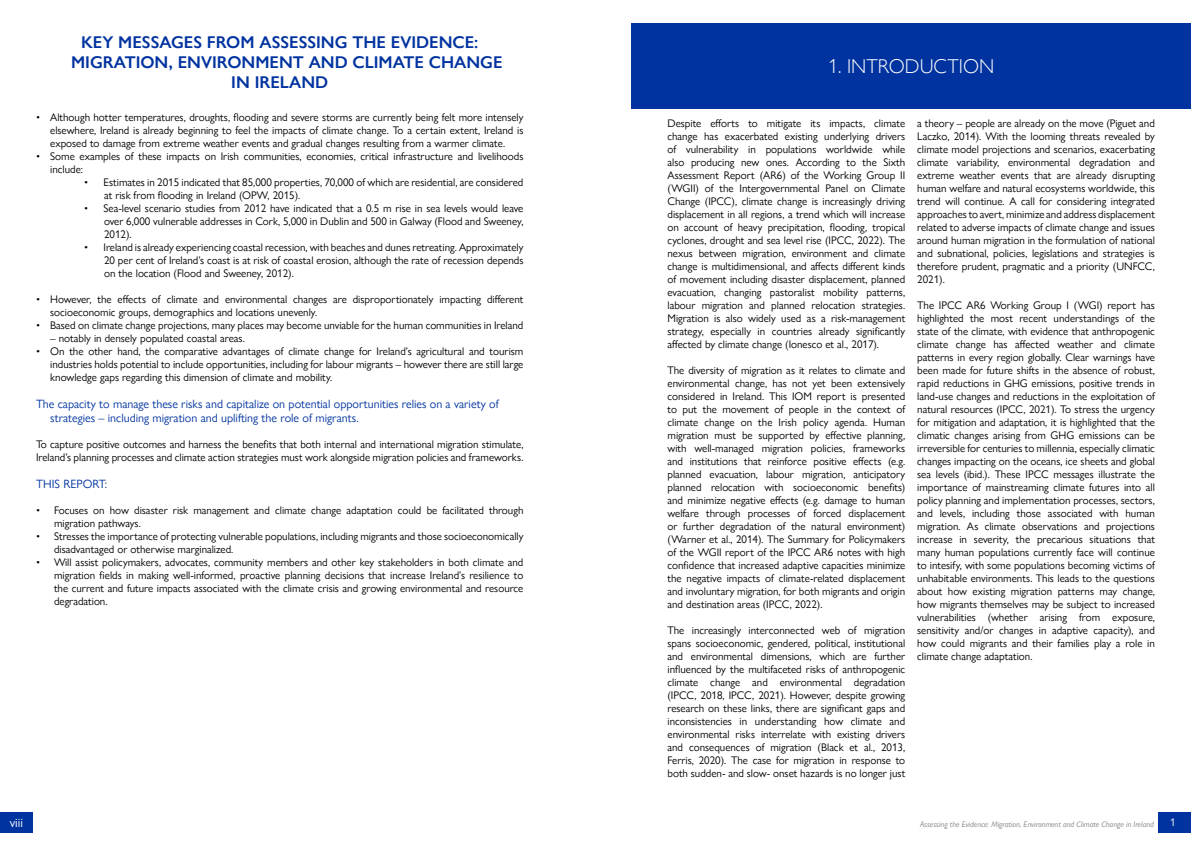
<style>
.page{position:relative;width:1191px;height:842px;background:#fff}
.page>*{position:absolute;margin:0;border:0;box-sizing:border-box;transform-origin:0 0}
.t1{font:300 20px "Gill Sans Nova";color:#fff}
.t2{font:600 17px "Gill Sans Nova";color:#0033a0}
.t3{font:13px "Gill Sans Nova";color:#fff}
.t4{font:12px/14px "Gill Sans Nova";color:#0033a0}
.t5{font:11px/13px "Gill Sans Nova";color:#000;text-align:justify}
.t6{font:11px "Gill Sans Nova";color:#fff}
.t7{font:italic 8px "Gill Sans Nova";color:#808080}
</style>
<div class="page">
<div style="left:0;top:812px;width:33px;height:21px;background:#0033a0"></div>
<div style="left:1158px;top:812px;width:33px;height:21px;background:#0033a0"></div>
<div style="left:631px;top:23px;width:560px;height:86px;background:#0033a0"></div>
<h2 class="t2" style="left:81px;top:32px;width:399px">KEY MESSAGES FROM ASSESSING THE EVIDENCE:</h2>
<h2 class="t2" style="left:71px;top:52px;width:433px">MIGRATION, ENVIRONMENT AND CLIMATE CHANGE</h2>
<h2 class="t2" style="left:231px;top:72px;width:98px">IN IRELAND</h2>
<p class="t5" style="left:50px;top:111px;width:475px;text-indent:-14px">• Although hotter temperatures, droughts, flooding and severe storms are currently being felt more intensely elsewhere, Ireland is already beginning to feel the impacts of climate change. To a certain extent, Ireland is exposed to damage from extreme weather events and gradual changes resulting from a warmer climate.</p>
<p class="t5" style="left:50px;top:150px;width:475px;text-indent:-14px">• Some examples of these impacts on Irish communities, economies, critical infrastructure and livelihoods include:</p>
<p class="t5" style="left:104px;top:176px;width:421px;text-indent:-20px">• Estimates in 2015 indicated that 85,000 properties, 70,000 of which are residential, are considered at risk from flooding in Ireland (OPW, 2015).</p>
<p class="t5" style="left:104px;top:202px;width:421px;text-indent:-20px">• Sea-level scenario studies from 2012 have indicated that a 0.5 m rise in sea levels would leave over 6,000 vulnerable addresses in Cork, 5,000 in Dublin and 500 in Galway (Flood and Sweeney, 2012).</p>
<p class="t5" style="left:104px;top:241px;width:421px;text-indent:-20px">• Ireland is already experiencing coastal recession, with beaches and dunes retreating. Approximately 20 per cent of Ireland’s coast is at risk of coastal erosion, although the rate of recession depends on the location (Flood and Sweeney, 2012).</p>
<p class="t5" style="left:50px;top:293px;width:475px;text-indent:-14px">• However, the effects of climate and environmental changes are disproportionately impacting different socioeconomic groups, demographics and locations unevenly.</p>
<p class="t5" style="left:36px;top:319px;width:489px">• Based on climate change projections, many places may become unviable for the human communities in Ireland</p>
<p class="t5" style="left:50px;top:332px;width:196px">– notably in densely populated coastal areas.</p>
<p class="t5" style="left:50px;top:345px;width:475px;text-indent:-14px">• On the other hand, the comparative advantages of climate change for Ireland’s agricultural and tourism industries holds potential to include opportunities, including for labour migrants – however there are still large knowledge gaps regarding this dimension of climate and mobility.</p>
<p class="t4" style="left:50px;top:397px;width:450px;text-indent:-14px">The capacity to manage these risks and capitalize on potential opportunities relies on a variety of strategies – including migration and uplifting the role of migrants.</p>
<p class="t5" style="left:36px;top:438px;width:489px">To capture positive outcomes and harness the benefits that both internal and international migration stimulate,<br>Ireland’s planning processes and climate action strategies must work alongside migration policies and frameworks.</p>
<p class="t4" style="left:36px;top:477px;width:73px">THIS REPORT:</p>
<p class="t5" style="left:54px;top:504px;width:471px;text-indent:-18px">• Focuses on how disaster risk management and climate change adaptation could be facilitated through migration pathways.</p>
<p class="t5" style="left:54px;top:530px;width:471px;text-indent:-18px">• Stresses the importance of protecting vulnerable populations, including migrants and those socioeconomically disadvantaged or otherwise marginalized.</p>
<p class="t5" style="left:54px;top:556px;width:471px;text-indent:-18px">• Will assist policymakers, advocates, community members and other key stakeholders in both climate and migration fields in making well-informed, proactive planning decisions that increase Ireland’s resilience to the current and future impacts associated with the climate crisis and growing environmental and resource degradation.</p>
<h1 class="t1" style="left:828px;top:54px;width:168px">1. INTRODUCTION</h1>
<p class="t5" style="left:667px;top:117px;width:239px">Despite efforts to mitigate its impacts, climate change has exacerbated existing underlying drivers of vulnerability in populations worldwide while also producing new ones. According to the Sixth Assessment Report (AR6) of the Working Group II (WGII) of the Intergovernmental Panel on Climate Change (IPCC), climate change is increasingly driving displacement in all regions, a trend which will increase on account of heavy precipitation, flooding, tropical cyclones, drought and sea level rise (IPCC, 2022). The nexus between migration, environment and climate change is multidimensional, and affects different kinds of movement including disaster displacement, planned evacuation, changing pastoralist mobility patterns, labour migration and planned relocation strategies.<br>Migration is also widely used as a risk-management strategy, especially in countries already significantly affected by climate change (Ionesco et al., 2017).</p>
<p class="t5" style="left:667px;top:364px;width:239px">The diversity of migration as it relates to climate and environmental change, has not yet been extensively considered in Ireland. This IOM report is presented to put the movement of people in the context of climate change on the Irish policy agenda. Human migration must be supported by effective planning, with well-managed migration policies, frameworks and institutions that reinforce positive effects (e.g. planned evacuation, labour migration, anticipatory planned relocation with socioeconomic benefits) and minimize negative effects (e.g. damage to human welfare through processes of forced displacement or further degradation of the natural environment) (Warner et al., 2014). The Summary for Policymakers of the WGII report of the IPCC AR6 notes with high confidence that increased adaptive capacities minimize the negative impacts of climate-related displacement and involuntary migration, for both migrants and origin and destination areas (IPCC, 2022).</p>
<p class="t5" style="left:667px;top:624px;width:239px">The increasingly interconnected web of migration spans socioeconomic, gendered, political, institutional and environmental dimensions, which are further influenced by the multifaceted risks of anthropogenic climate change and environmental degradation (IPCC, 2018, IPCC, 2021). However, despite growing research on these links, there are significant gaps and inconsistencies in understanding how climate and environmental risks interrelate with existing drivers and consequences of migration (Black et al., 2013, Ferris, 2020). The case for migration in response to both sudden- and slow- onset hazards is no longer just</p>
<p class="t5" style="left:917px;top:117px;width:239px">a theory – people are already on the move (Piguet and Laczko, 2014). With the looming threats revealed by climate model projections and scenarios, exacerbating climate variability, environmental degradation and extreme weather events that are already disrupting human welfare and natural ecosystems worldwide, this trend will continue. A call for considering integrated approaches to avert, minimize and address displacement related to adverse impacts of climate change and issues around human migration in the formulation of national and subnational, policies, legislations and strategies is therefore prudent, pragmatic and a priority (UNFCC, 2021).</p>
<p class="t5" style="left:917px;top:299px;width:239px">The IPCC AR6 Working Group I (WGI) report has highlighted the most recent understandings of the state of the climate, with evidence that anthropogenic climate change has affected weather and climate patterns in every region globally. Clear warnings have been made for future shifts in the absence of robust, rapid reductions in GHG emissions, positive trends in land-use changes and reductions in the exploitation of natural resources (IPCC, 2021). To stress the urgency for mitigation and adaptation, it is highlighted that the climatic changes arising from GHG emissions can be irreversible for centuries to millennia, especially climatic changes impacting on the oceans, ice sheets and global sea levels (ibid.). These IPCC messages illustrate the importance of mainstreaming climate futures into all policy planning and implementation processes, sectors, and levels, including those associated with human migration. As climate observations and projections increase in severity, the precarious situations that many human populations currently face will continue to intesify, with some populations becoming victims of unhabitable environments. This leads to the questions about how existing migration patterns may change, how migrants themselves may be subject to increased vulnerabilities (whether arising from exposure, sensitivity and/or changes in adaptive capacity), and how could migrants and their families play a role in climate change adaptation.</p>
<p class="t3" style="left:10px;top:815px;width:15px">viii</p>
<p class="t7" style="left:920px;top:819px;width:235px">Assessing the Evidence: Migration, Environment and Climate Change in Ireland</p>
<p class="t3" style="left:1171px;top:815px;width:8px">1</p>
<p class="t6" style="left:1170px;top:816px;width:7px">1</p>
</div>
